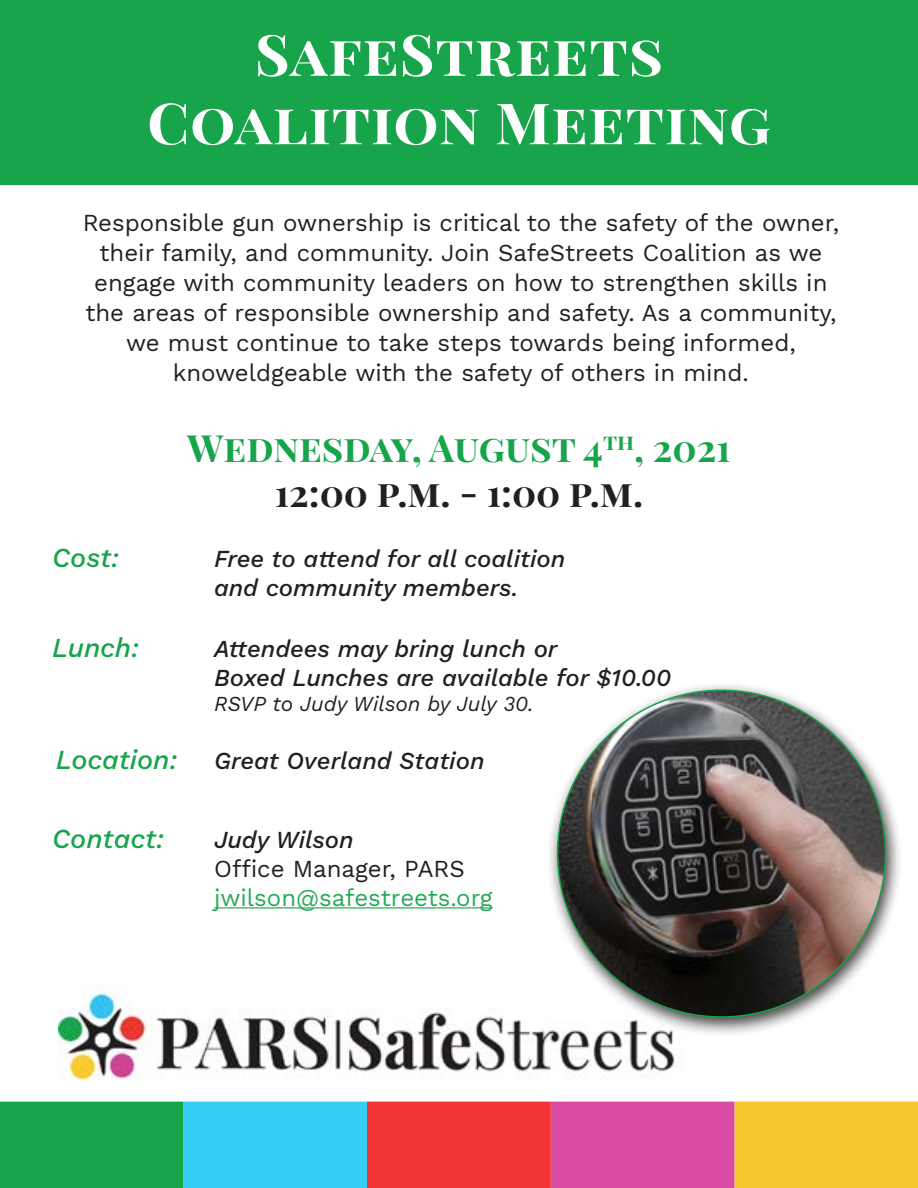
<style>
.page{position:relative;width:918px;height:1188px;background:#fff}
.page>*{position:absolute;margin:0;border:0;box-sizing:border-box;transform-origin:0 0}
.t1{font:700 57px/68.4px "Playfair Display";letter-spacing:.01em;color:#fff;text-align:center;scale:1.05 1}
.t2{font:700 37.5px/45px "Playfair Display";color:#17a44b;text-align:center}
.t3{font:italic 27px "Work Sans";color:#17a44b}
.t4{font:24px/30px "Work Sans";color:#231f20;text-align:center}
.t5{font:italic 24px/28.8px "Work Sans";color:#231f20}
.t6{font:24px "Work Sans";color:#26aa57}
.t7{font:italic 21px "Work Sans";color:#231f20}
.s1{color:#231f20}
</style>
<div class="page">
<div style="left:0;top:0;width:918px;height:185px;background:#17a44b"></div>
<svg style="left:0;top:1102px;width:918px;height:86px;background:#9c8a73"></svg>
<img style="left:59px;top:985px;width:616px;height:97px">
<hr style="left:214px;top:907px;width:279px;height:2px;background:#26aa57">
<div style="left:546px;top:681px;width:357px;height:356px;background:#000;opacity:.75"></div>
<img style="left:558px;top:690px;width:327px;height:327px">
<h1 class="t1" style="left:147px;top:20px;width:595px">SafeStreets<br>Coalition Meeting</h1>
<p class="t4" style="left:83px;top:207px;width:758px">Responsible gun ownership is critical to the safety of the owner, their family, and community. Join SafeStreets Coalition as we engage with community leaders on how to strengthen skills in the areas of responsible ownership and safety. As a community, we must continue to take steps towards being informed, knoweldgeable with the safety of others in mind.</p>
<h2 class="t2" style="left:187px;top:426px;width:545px">Wednesday, August 4<sup>th</sup>, 2021<br><span class="s1">12:00 p.m. - 1:00 p.m.</span></h2>
<p class="t3" style="left:52px;top:537px;width:69px">Cost:</p>
<p class="t5" style="left:214px;top:543px;width:353px">Free to attend for all coalition and community members.</p>
<p class="t3" style="left:52px;top:627px;width:89px">Lunch:</p>
<p class="t5" style="left:214px;top:633px;width:459px">Attendees may bring lunch or<br>Boxed Lunches are available for $10.00</p>
<p class="t7" style="left:214px;top:688px;width:321px">RSVP to Judy Wilson by July 30.</p>
<p class="t3" style="left:56px;top:739px;width:123px">Location:</p>
<p class="t5" style="left:214px;top:745px;width:272px">Great Overland Station</p>
<p class="t3" style="left:52px;top:818px;width:114px">Contact:</p>
<p class="t5" style="left:214px;top:824px;width:141px">Judy Wilson</p>
<p class="t4" style="left:214px;top:853px;width:252px">Office Manager, PARS</p>
<p class="t6" style="left:214px;top:879px;width:280px">jwilson@safestreets.org</p>
</div>
